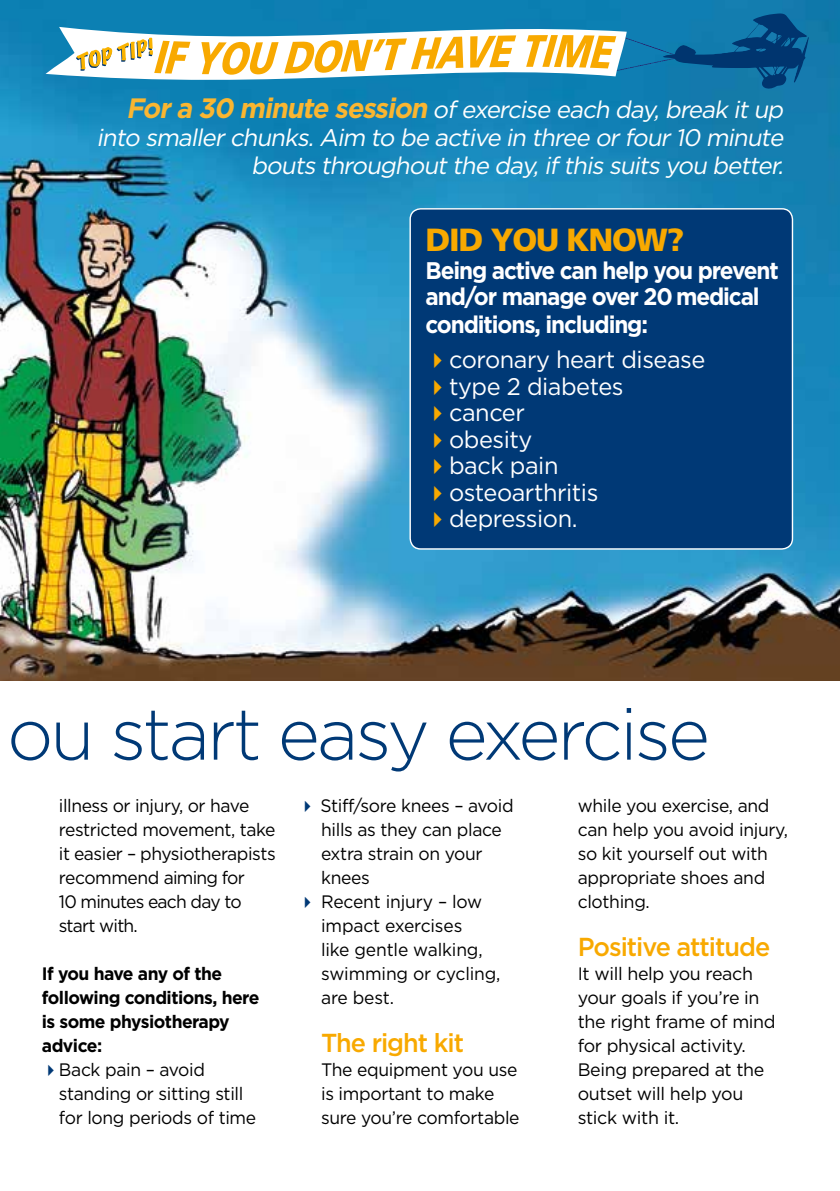
<style>
.page{position:relative;width:840px;height:1191px;background:#fff}
.page>*{position:absolute;margin:0;border:0;box-sizing:border-box;transform-origin:0 0}
.t1{font:300 72.8px "Gotham";letter-spacing:-.04em;color:#003976}
.t2{font:900 32px "Frutiger";letter-spacing:-.04em;color:#f8a900}
.t3{font:500 26px "Gotham";letter-spacing:-.04em;color:#f8a900}
.t4{font:italic 24px/28px "Gotham";color:#fff;text-align:right}
.t5{font:24px "Gotham";letter-spacing:-.02em;color:#fff}
.t6{font:700 24px/27px "Gotham";letter-spacing:-.05em;color:#fff;scale:.94 1}
.t7{font:18px/24px "Gotham";letter-spacing:-.02em;color:#000}
.t8{font:700 18px/24px "Gotham";letter-spacing:-.03em;color:#000}
.s1{font-weight:700;font-size:28px;color:#fab631}
.s2{color:#f8a900}
.s3{color:#003976}
</style>
<div class="page">
<img style="left:0;top:0;width:839px;height:680px">
<div style="left:410px;top:209px;width:382px;height:340px;background:#003976;border-radius:11px"></div>
<div style="left:409px;top:208px;width:383px;height:341px;border:1px solid #fff;border-radius:11px"></div>
<svg style="left:42px;top:18px;width:31px;height:75px;fill:#0e81b5"></svg>
<svg style="left:73px;top:13px;width:735px;height:82px"></svg>
<h3 class="t4" style="left:97px;top:95px;width:693px"><span class="s1">Fora 30 minute session</span> ofexercise each day,break itup into smallerchunks.Aim to be active in three orfour10 minute boutsthroughoutthe day,ifthissuitsyou better.</h3>
<h2 class="t2" style="left:425px;top:221px;width:260px">DID YOU KNOW?</h2>
<h3 class="t6" style="left:425px;top:257px;width:377px">Being active can help you prevent and/or manage over 20 medical conditions, including:</h3>
<h3 class="t5" style="left:425px;top:344px;width:281px"><span class="s2">✔</span>coronary heart disease</h3>
<h3 class="t5" style="left:425px;top:371px;width:199px"><span class="s2">✔</span>type 2 diabetes</h3>
<h3 class="t5" style="left:425px;top:397px;width:101px"><span class="s2">✔</span>cancer</h3>
<h3 class="t5" style="left:425px;top:424px;width:108px"><span class="s2">✔</span>obesity</h3>
<h3 class="t5" style="left:425px;top:450px;width:134px"><span class="s2">✔</span>back pain</h3>
<h3 class="t5" style="left:425px;top:477px;width:174px"><span class="s2">✔</span>osteoarthritis</h3>
<h3 class="t5" style="left:425px;top:503px;width:153px"><span class="s2">✔</span>depression.</h3>
<h1 class="t1" style="left:7px;top:688px;width:704px">ou start easy exercise</h1>
<p class="t7" style="left:59px;top:793px;width:218px">illness or injury, or have restricted movement, take it easier – physiotherapists recommend aiming for<br>10 minutes each day to start with.</p>
<p class="t8" style="left:42px;top:962px;width:219px">If you have any of the following conditions, here is some physiotherapy advice:</p>
<p class="t7" style="left:59px;top:1057px;width:199px;text-indent:-17px"><span class="s3">✔</span>Back pain – avoid standing or sitting still for long periods of time</p>
<p class="t7" style="left:321px;top:793px;width:194px;text-indent:-23px"><span class="s3">✔</span> Stiff/sore knees – avoid hills as they can place extra strain on your knees</p>
<p class="t7" style="left:321px;top:889px;width:181px;text-indent:-23px"><span class="s3">✔</span> Recent injury – low impact exercises<br>like gentle walking, swimming or cycling, are best.</p>
<h3 class="t3" style="left:321px;top:1026px;width:144px">The right kit</h3>
<p class="t7" style="left:321px;top:1057px;width:200px">The equipment you use is important to make sure you’re comfortable</p>
<p class="t7" style="left:577px;top:793px;width:211px">while you exercise, and can help you avoid injury, so kit yourself out with appropriate shoes and clothing.</p>
<h3 class="t3" style="left:577px;top:930px;width:194px">Positive attitude</h3>
<p class="t7" style="left:577px;top:961px;width:199px">It will help you reach your goals if you’re in the right frame of mind for physical activity.<br>Being prepared at the outset will help you stick with it.</p>
</div>
